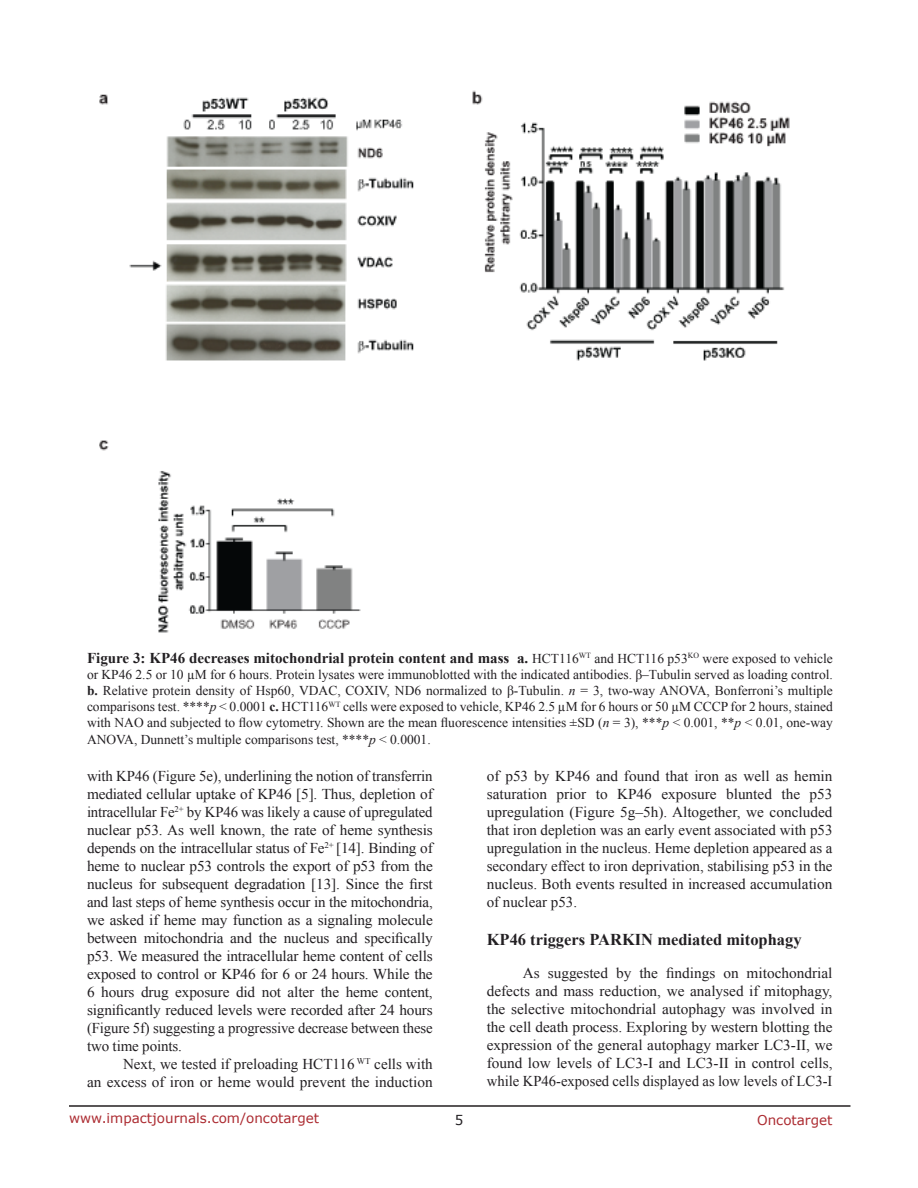
<style>
.page{position:relative;width:918px;height:1188px;background:#fff}
.page>*{position:absolute;margin:0;border:0;box-sizing:border-box;transform-origin:0 0}
.SubHeading{font:700 16.5px "Times New Roman";color:#221f22}
.BodyText{font:15px/18px "Times New Roman";color:#221f22;text-align:justify}
.FigureText{font:700 15px "Times New Roman";color:#221f22}
.FigureText-2{font:13.5px/16.2px "Times New Roman";color:#221f22;text-align:justify}
.t1{font:13.5px "Verdana";color:#ac2b31}
.t2{font:13.5px "Verdana";color:#221f22}
.s1{font-weight:400;font-size:13.5px}
.s2{font-weight:700}
.s3{font-style:italic}
</style>
<div class="page">
<hr style="left:69px;top:1105px;width:781px;height:2px;background:#231f20">
<img style="left:99px;top:90px;width:691px;height:543px">
<p class="FigureText" style="left:87px;top:647px;width:747px">Figure 3: KP46 decreases mitochondrial protein content and mass a. <span class="s1">HCT116</span><sup>WT</sup> <span class="s1">and HCT116 p53</span><sup>KO</sup> <span class="s1">were exposed to vehicle</span></p>
<p class="FigureText-2" style="left:87px;top:666px;width:747px">or KP46 2.5 or 10 µM for 6 hours. Protein lysates were immunoblotted with the indicated antibodies. β–Tubulin served as loading control. <span class="s2">b.</span> Relative protein density of Hsp60, VDAC, COXIV, ND6 normalized to β-Tubulin. <span class="s3">n</span> = 3, two-way ANOVA, Bonferroni’s multiple comparisons test. ****<span class="s3">p</span> &lt; 0.0001 <span class="s2">c.</span> HCT116<sup>WT</sup> cells were exposed to vehicle, KP46 2.5 µM for 6 hours or 50 µM CCCP for 2 hours, stained with NAO and subjected to flow cytometry. Shown are the mean fluorescence intensities ±SD (<span class="s3">n</span> = 3), ***<span class="s3">p</span> &lt; 0.001, **<span class="s3">p</span> &lt; 0.01, one-way ANOVA, Dunnett’s multiple comparisons test, ****<span class="s3">p</span> &lt; 0.0001.</p>
<p class="BodyText" style="left:87px;top:767px;width:347px">with KP46 (Figure 5e), underlining the notion of transferrin mediated cellular uptake of KP46 [5]. Thus, depletion of intracellular Fe<sup>2+</sup> by KP46 was likely a cause of upregulated nuclear p53. As well known, the rate of heme synthesis depends on the intracellular status of Fe<sup>2+</sup> [14]. Binding of heme to nuclear p53 controls the export of p53 from the nucleus for subsequent degradation [13]. Since the first and last steps of heme synthesis occur in the mitochondria, we asked if heme may function as a signaling molecule between mitochondria and the nucleus and specifically p53. We measured the intracellular heme content of cells exposed to control or KP46 for 6 or 24 hours. While the 6 hours drug exposure did not alter the heme content, significantly reduced levels were recorded after 24 hours (Figure 5f) suggesting a progressive decrease between these two time points.</p>
<p class="BodyText" style="left:87px;top:1055px;width:347px;text-align:right">Next, we tested if preloading HCT116 <sup>WT</sup> cells with<br>an excess of iron or heme would prevent the induction</p>
<p class="BodyText" style="left:487px;top:767px;width:347px">of p53 by KP46 and found that iron as well as hemin saturation prior to KP46 exposure blunted the p53 upregulation (Figure 5g–5h). Altogether, we concluded that iron depletion was an early event associated with p53 upregulation in the nucleus. Heme depletion appeared as a secondary effect to iron deprivation, stabilising p53 in the nucleus. Both events resulted in increased accumulation of nuclear p53.</p>
<p class="SubHeading" style="left:487px;top:928px;width:316px">KP46 triggers PARKIN mediated mitophagy</p>
<p class="BodyText" style="left:487px;top:964px;width:347px;text-indent:36px">As suggested by the findings on mitochondrial defects and mass reduction, we analysed if mitophagy, the selective mitochondrial autophagy was involved in the cell death process. Exploring by western blotting the expression of the general autophagy marker LC3-II, we found low levels of LC3-I and LC3-II in control cells, while KP46-exposed cells displayed as low levels of LC3-I</p>
<p class="t1" style="left:69px;top:1110px;width:252px">www.impactjournals.com/oncotarget</p>
<p class="t2" style="left:455px;top:1111px;width:10px">5</p>
<p class="t1" style="left:757px;top:1111px;width:77px">Oncotarget</p>
</div>
